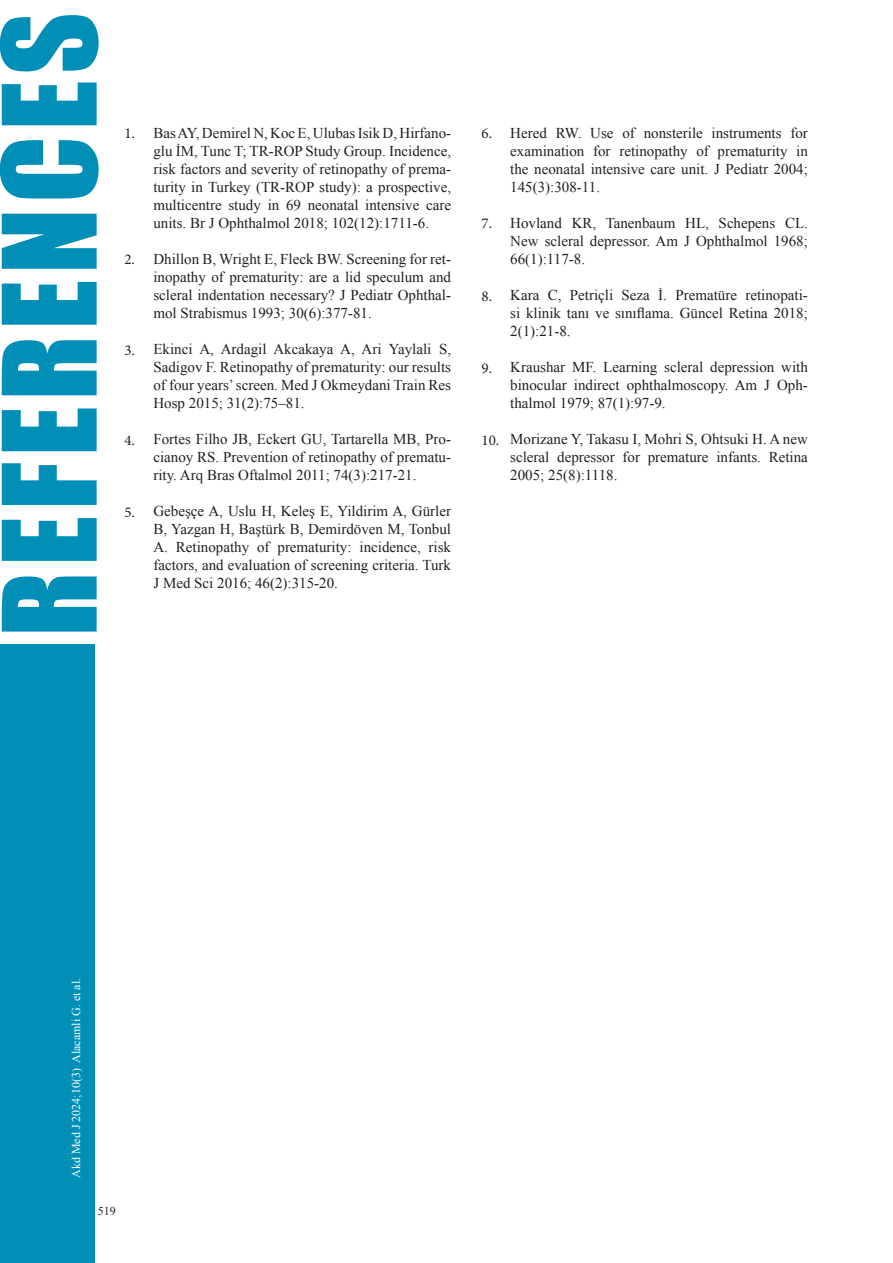
<style>
.page{position:relative;width:893px;height:1263px;background:#fff}
.page>*{position:absolute;margin:0;border:0;box-sizing:border-box;transform-origin:0 0}
.t1{font:120px "Impact";letter-spacing:.05em;color:#018fb8}
.t2{font:15px/18px "Times New Roman";color:#231f20;text-align:justify}
.t3{font:15px "Minion Pro";color:#231f20}
.t4{font:12px "Times New Roman";color:#fff}
.t5{font:12px "Times New Roman";color:#231f20}
</style>
<div class="page">
<div style="left:0;top:644px;width:95px;height:619px;background:#018fb8"></div>
<h1 class="t1" style="left:-44px;top:636px;width:626px;rotate:-90deg">REFERENCES</h1>
<p class="t3" style="left:124px;top:124px;width:12px">1.</p>
<p class="t3" style="left:124px;top:250px;width:12px">2.</p>
<p class="t3" style="left:124px;top:340px;width:12px">3.</p>
<p class="t3" style="left:124px;top:430px;width:12px">4.</p>
<p class="t3" style="left:124px;top:502px;width:12px">5.</p>
<p class="t2" style="left:153px;top:124px;width:299px">Bas AY, Demirel N, Koc E, Ulubas Isik D, Hirfano&shy;glu İM, Tunc T; TR-ROP Study Group. Incidence, risk factors and severity of retinopathy of prema&shy;turity in Turkey (TR-ROP study): a prospective, multicentre study in 69 neonatal intensive care units. Br J Ophthalmol 2018; 102(12):1711-6.</p>
<p class="t2" style="left:153px;top:250px;width:299px">Dhillon B, Wright E, Fleck BW. Screening for ret&shy;inopathy of prematurity: are a lid speculum and scleral indentation necessary? J Pediatr Ophthal&shy;mol Strabismus 1993; 30(6):377-81.</p>
<p class="t2" style="left:153px;top:340px;width:299px">Ekinci A, Ardagil Akcakaya A, Ari Yaylali S, Sadigov F. Retinopathy of prematurity: our results of four years’ screen. Med J Okmeydani Train Res Hosp 2015; 31(2):75–81.</p>
<p class="t2" style="left:153px;top:430px;width:299px">Fortes Filho JB, Eckert GU, Tartarella MB, Pro&shy;cianoy RS. Prevention of retinopathy of prematu&shy;rity. Arq Bras Oftalmol 2011; 74(3):217-21.</p>
<p class="t2" style="left:153px;top:502px;width:299px">Gebeşçe A, Uslu H, Keleş E, Yildirim A, Gürler B, Yazgan H, Baştürk B, Demirdöven M, Tonbul A. Retinopathy of prematurity: incidence, risk factors, and evaluation of screening criteria. Turk J Med Sci 2016; 46(2):315-20.</p>
<p class="t3" style="left:481px;top:124px;width:12px">6.</p>
<p class="t3" style="left:481px;top:214px;width:12px">7.</p>
<p class="t3" style="left:481px;top:286px;width:12px">8.</p>
<p class="t3" style="left:481px;top:358px;width:12px">9.</p>
<p class="t3" style="left:481px;top:430px;width:19px">10.</p>
<p class="t2" style="left:510px;top:124px;width:299px">Hered RW. Use of nonsterile instruments for examination for retinopathy of prematurity in the neonatal intensive care unit. J Pediatr 2004; 145(3):308-11.</p>
<p class="t2" style="left:510px;top:214px;width:299px">Hovland KR, Tanenbaum HL, Schepens CL.<br>New scleral depressor. Am J Ophthalmol 1968; 66(1):117-8.</p>
<p class="t2" style="left:510px;top:286px;width:299px">Kara C, Petriçli Seza İ. Prematüre retinopati&shy;si klinik tanı ve sınıflama. Güncel Retina 2018; 2(1):21-8.</p>
<p class="t2" style="left:510px;top:358px;width:299px">Kraushar MF. Learning scleral depression with binocular indirect ophthalmoscopy. Am J Oph&shy;thalmol 1979; 87(1):97-9.</p>
<p class="t2" style="left:510px;top:430px;width:299px">Morizane Y, Takasu I, Mohri S, Ohtsuki H. A new scleral depressor for premature infants. Retina 2005; 25(8):1118.</p>
<p class="t4" style="left:68px;top:1178px;width:201px;rotate:-90deg">Akd Med J 2024;10(3) Alacamli G. et al.</p>
<p class="t5" style="left:98px;top:1203px;width:19px">519</p>
</div>
